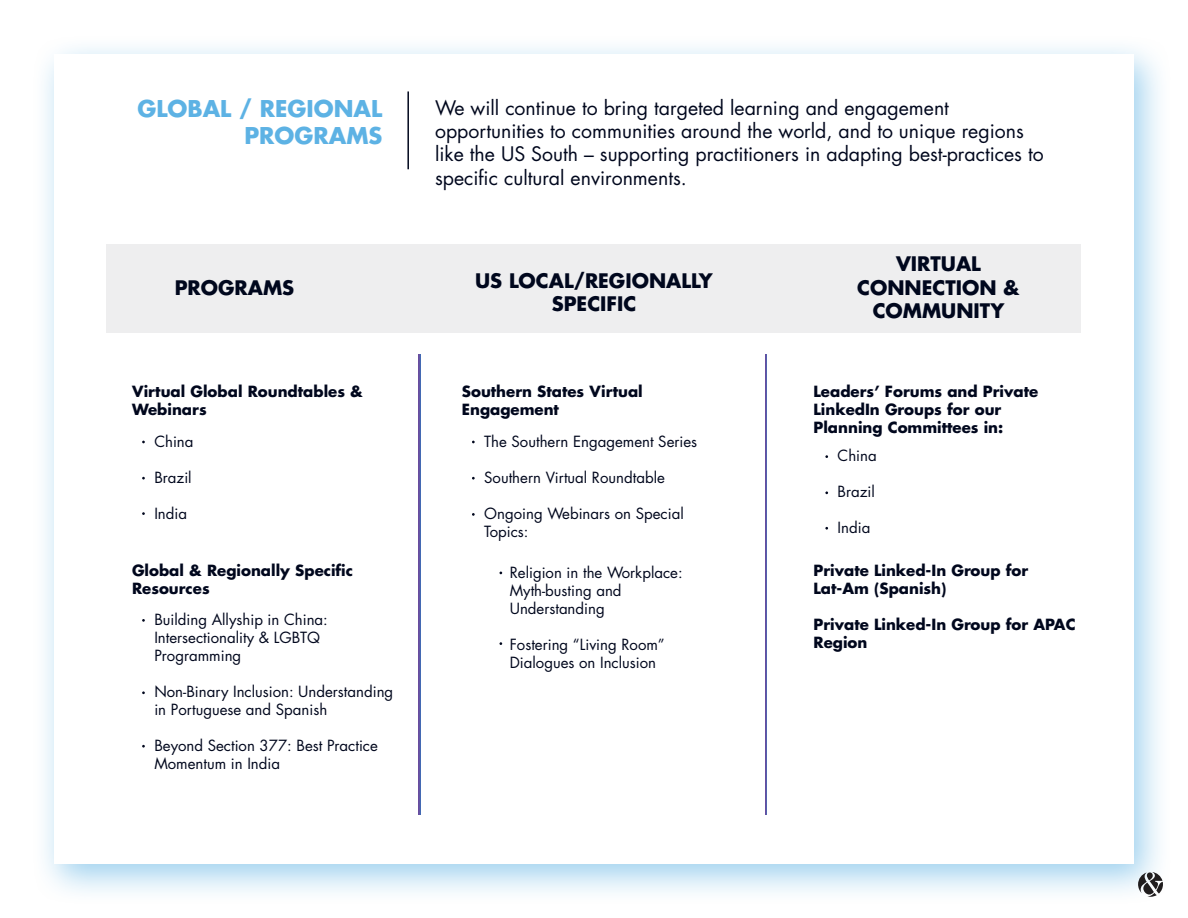
<style>
.page{position:relative;width:1188px;height:918px;background:#fff}
.page>*{position:absolute;margin:0;border:0;box-sizing:border-box;transform-origin:0 0}
.t1{font:700 22.5px "Futura";color:#5db2e4}
.t2{font:19.5px/23.4px "Futura";color:#00071d}
.t3{font:700 19.5px/23.4px "Futura";color:#00071d;text-align:center}
.t4{font:15px/18px "Futura";color:#00071d}
.t5{font:700 15px/18px "Futura";color:#00071d}
</style>
<div class="page">
<div style="left:32px;top:35px;width:1140px;height:870px;background:#5db2e4;opacity:.6"></div>
<div style="left:54px;top:54px;width:1080px;height:810px;background:#fff"></div>
<svg style="left:1138px;top:872px;width:25px;height:25px"></svg>
<hr style="left:407px;top:91px;width:2px;height:78px;background:#00071d">
<div style="left:107px;top:244px;width:974px;height:88px;background:#eeeeef"></div>
<hr style="left:419px;top:354px;width:1px;height:460px;background:#6256a4">
<hr style="left:765px;top:354px;width:1px;height:460px;background:#694c9f">
<p class="t1" style="left:137px;top:93px;width:246px">GLOBAL / REGIONAL</p>
<p class="t1" style="left:244px;top:120px;width:139px">PROGRAMS</p>
<p class="t2" style="left:435px;top:95px;width:610px">We will continue to bring targeted learning and engagement opportunities to communities around the world, and to unique regions like the US South – supporting practitioners in adapting best-practices to specific cultural environments.</p>
<p class="t3" style="left:175px;top:276px;width:121px">PROGRAMS</p>
<p class="t3" style="left:475px;top:268px;width:239px">US LOCAL/REGIONALLY<br>SPECIFIC</p>
<p class="t5" style="left:132px;top:382px;width:232px">Virtual Global Roundtables &amp;<br>Webinars</p>
<p class="t4" style="left:154px;top:432px;width:41px">China</p>
<p class="t4" style="left:154px;top:468px;width:39px">Brazil</p>
<p class="t4" style="left:154px;top:504px;width:34px">India</p>
<p class="t5" style="left:132px;top:561px;width:223px">Global &amp; Regionally Specific<br>Resources</p>
<p class="t4" style="left:154px;top:610px;width:175px">Building Allyship in China:<br>Intersectionality &amp; LGBTQ<br>Programming</p>
<p class="t4" style="left:154px;top:682px;width:240px">Non-Binary Inclusion: Understanding in Portuguese and Spanish</p>
<p class="t4" style="left:154px;top:736px;width:225px">Beyond Section 377: Best Practice<br>Momentum in India</p>
<p class="t5" style="left:462px;top:382px;width:182px">Southern States Virtual<br>Engagement</p>
<p class="t4" style="left:484px;top:432px;width:214px">The Southern Engagement Series</p>
<p class="t4" style="left:484px;top:468px;width:182px">Southern Virtual Roundtable</p>
<p class="t4" style="left:484px;top:504px;width:201px">Ongoing Webinars on Special<br>Topics:</p>
<p class="t4" style="left:510px;top:564px;width:174px">Religion in the Workplace:<br>Myth-busting and<br>Understanding</p>
<p class="t4" style="left:510px;top:636px;width:157px">Fostering “Living Room”<br>Dialogues on Inclusion</p>
<p class="t3" style="left:857px;top:252px;width:164px">VIRTUAL<br>CONNECTION &amp;<br>COMMUNITY</p>
<p class="t5" style="left:814px;top:382px;width:226px">Leaders’ Forums and Private<br>LinkedIn Groups for our<br>Planning Committees in:</p>
<p class="t4" style="left:838px;top:447px;width:41px">China</p>
<p class="t4" style="left:838px;top:483px;width:39px">Brazil</p>
<p class="t4" style="left:838px;top:519px;width:34px">India</p>
<p class="t5" style="left:814px;top:561px;width:216px">Private Linked-In Group for</p>
<p class="t5" style="left:814px;top:579px;width:134px">Lat-Am (Spanish)</p>
<p class="t5" style="left:814px;top:615px;width:264px">Private Linked-In Group for APAC<br>Region</p>
</div>
